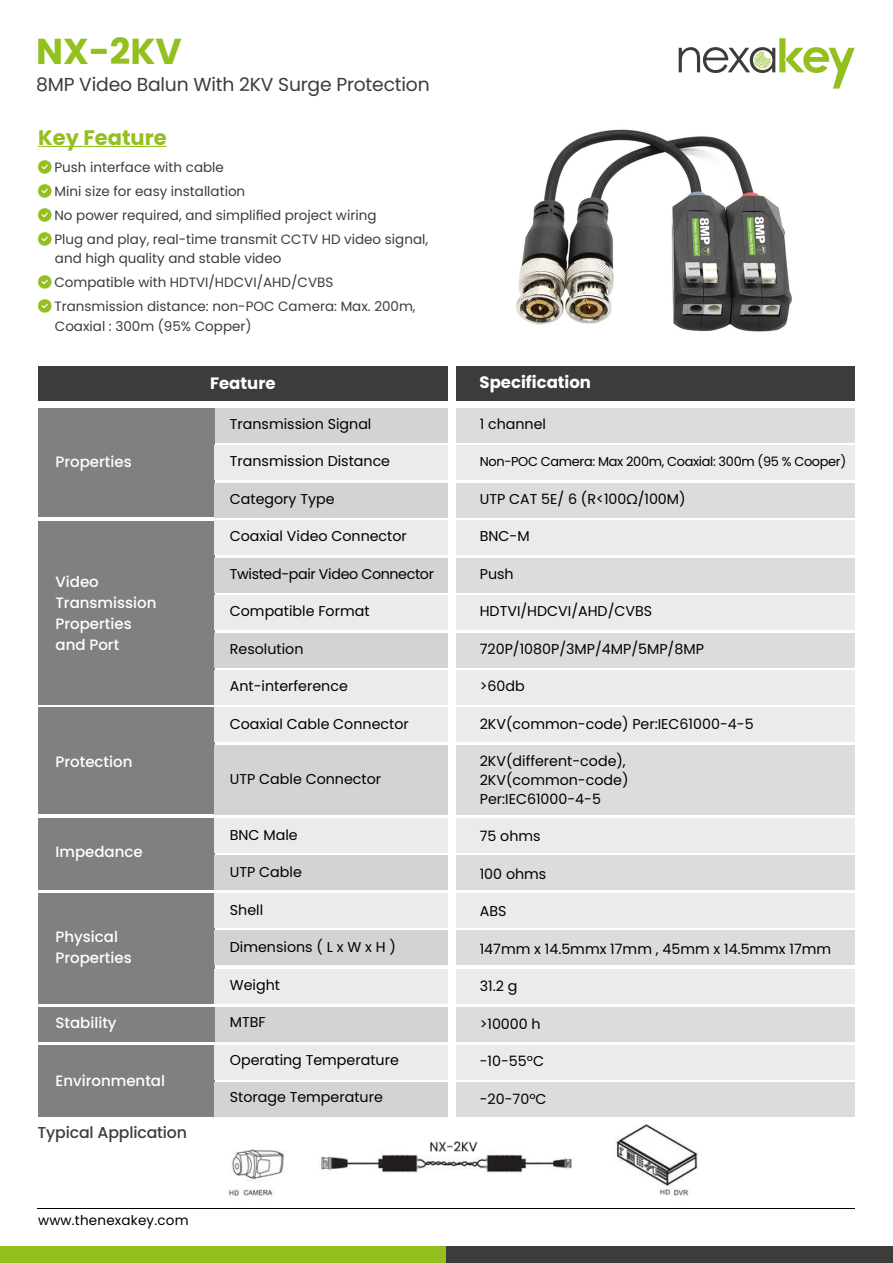
<style>
.page{position:relative;width:893px;height:1263px;background:#fff}
.page>*{position:absolute;margin:0;border:0;box-sizing:border-box;transform-origin:0 0}
.t1{font:700 36px "Poppins";color:#93c01f}
.t2{font:700 21px "Poppins";color:#93c01f}
.t3{font:18.75px "Poppins";letter-spacing:-.01em;color:#3c3c3b}
.t4{font:700 16.5px "Poppins";color:#fff}
.t5{font:500 15.75px "Poppins";letter-spacing:-.01em;color:#3c3c3b}
.t6{font:500 15px/21px "Poppins";color:#fff}
.t7{font:14.25px/18.8px "Poppins";color:#000}
.t8{font:14.25px "Poppins";letter-spacing:-.025em;color:#000}
.t9{font:13.5px/24px "Poppins";color:#3c3c3b}
.t10{font:13.5px "Poppins";letter-spacing:.015em;color:#000}
.t11{font:12.9px "Poppins";letter-spacing:-.025em;color:#000}
</style>
<div class="page">
<img style="left:516px;top:129px;width:276px;height:203px">
<hr style="left:38px;top:1208px;width:817px;height:1px;background:#000">
<svg style="left:679px;top:38px;width:176px;height:51px"></svg>
<div style="left:0;top:1247px;width:446px;height:16px;background:#93c01f"></div>
<div style="left:446px;top:1247px;width:447px;height:16px;background:#3c3c3b"></div>
<hr style="left:38px;top:146px;width:129px;height:1px;background:#93c01f">
<div style="left:38px;top:367px;width:410px;height:34px;background:#3c3c3b"></div>
<div style="left:457px;top:367px;width:398px;height:34px;background:#3c3c3b"></div>
<div style="left:214px;top:408px;width:234px;height:35px;background:#d3d3d3"></div>
<div style="left:38px;top:408px;width:176px;height:109px;background:#808080"></div>
<div style="left:38px;top:521px;width:176px;height:183px;background:#808080"></div>
<div style="left:38px;top:707px;width:176px;height:107px;background:#808080"></div>
<div style="left:38px;top:818px;width:176px;height:71px;background:#808080"></div>
<div style="left:457px;top:408px;width:398px;height:35px;background:#dcdcdc"></div>
<div style="left:214px;top:446px;width:234px;height:34px;background:#ebebeb"></div>
<div style="left:457px;top:446px;width:398px;height:34px;background:#ebebeb"></div>
<div style="left:214px;top:483px;width:234px;height:34px;background:#d3d3d3"></div>
<div style="left:457px;top:483px;width:398px;height:34px;background:#dcdcdc"></div>
<div style="left:214px;top:521px;width:234px;height:34px;background:#ebebeb"></div>
<div style="left:457px;top:521px;width:398px;height:34px;background:#ebebeb"></div>
<div style="left:214px;top:558px;width:234px;height:34px;background:#d3d3d3"></div>
<div style="left:457px;top:558px;width:398px;height:34px;background:#dcdcdc"></div>
<div style="left:214px;top:596px;width:234px;height:34px;background:#ebebeb"></div>
<div style="left:457px;top:596px;width:398px;height:34px;background:#ebebeb"></div>
<div style="left:214px;top:633px;width:234px;height:34px;background:#d3d3d3"></div>
<div style="left:457px;top:633px;width:398px;height:34px;background:#dcdcdc"></div>
<div style="left:214px;top:670px;width:234px;height:34px;background:#ebebeb"></div>
<div style="left:457px;top:670px;width:398px;height:34px;background:#ebebeb"></div>
<div style="left:214px;top:707px;width:234px;height:35px;background:#ebebeb"></div>
<div style="left:457px;top:707px;width:398px;height:35px;background:#ebebeb"></div>
<div style="left:214px;top:745px;width:234px;height:69px;background:#d3d3d3"></div>
<div style="left:457px;top:745px;width:398px;height:69px;background:#dcdcdc"></div>
<div style="left:214px;top:818px;width:234px;height:34px;background:#ebebeb"></div>
<div style="left:457px;top:818px;width:398px;height:34px;background:#ebebeb"></div>
<div style="left:214px;top:855px;width:234px;height:34px;background:#d3d3d3"></div>
<div style="left:457px;top:855px;width:398px;height:34px;background:#dcdcdc"></div>
<div style="left:38px;top:893px;width:176px;height:111px;background:#808080"></div>
<div style="left:214px;top:893px;width:234px;height:34px;background:#ebebeb"></div>
<div style="left:457px;top:893px;width:398px;height:34px;background:#ebebeb"></div>
<div style="left:214px;top:931px;width:234px;height:34px;background:#d3d3d3"></div>
<div style="left:457px;top:931px;width:398px;height:34px;background:#dcdcdc"></div>
<div style="left:214px;top:970px;width:234px;height:34px;background:#ebebeb"></div>
<div style="left:457px;top:970px;width:398px;height:34px;background:#ebebeb"></div>
<div style="left:214px;top:1007px;width:234px;height:34px;background:#d3d3d3"></div>
<div style="left:457px;top:1007px;width:398px;height:34px;background:#dcdcdc"></div>
<div style="left:38px;top:1007px;width:176px;height:34px;background:#808080"></div>
<div style="left:38px;top:1045px;width:176px;height:71px;background:#808080"></div>
<div style="left:214px;top:1045px;width:234px;height:34px;background:#ebebeb"></div>
<div style="left:457px;top:1045px;width:398px;height:34px;background:#ebebeb"></div>
<div style="left:214px;top:1082px;width:234px;height:34px;background:#d3d3d3"></div>
<div style="left:457px;top:1082px;width:398px;height:34px;background:#dcdcdc"></div>
<img style="left:229px;top:1124px;width:470px;height:74px">
<h1 class="t1" style="left:36px;top:30px;width:147px">NX-2KV</h1>
<h3 class="t3" style="left:36px;top:73px;width:395px">8MP Video Balun With 2KV Surge Protection</h3>
<h2 class="t2" style="left:38px;top:125px;width:130px">Key Feature</h2>
<p class="t9" style="left:54px;top:155px;width:375px">Push interface with cable<br>Mini size for easy installation<br>No power required, and simplified project wiring<br>Plug and play, real-time transmit CCTV HD video signal,</p>
<p class="t9" style="left:54px;top:247px;width:363px">and high quality and stable video<br>Compatible with HDTVI/HDCVI/AHD/CVBS<br>Transmission distance: non-POC Camera: Max. 200m,</p>
<p class="t9" style="left:55px;top:314px;width:198px">Coaxial : 300m (95% Copper)</p>
<p class="t6" style="left:56px;top:451px;width:78px">Properties</p>
<p class="t6" style="left:56px;top:571px;width:102px">Video<br>Transmission<br>Properties and Port</p>
<p class="t6" style="left:56px;top:751px;width:78px">Protection</p>
<p class="t6" style="left:56px;top:841px;width:89px">Impedance</p>
<p class="t6" style="left:56px;top:926px;width:78px">Physical<br>Properties</p>
<p class="t6" style="left:56px;top:1012px;width:63px">Stability</p>
<p class="t6" style="left:56px;top:1071px;width:111px">Environmental</p>
<p class="t5" style="left:38px;top:1123px;width:151px">Typical Application</p>
<p class="t4" style="left:210px;top:374px;width:67px">Feature</p>
<p class="t4" style="left:480px;top:373px;width:113px">Specification</p>
<p class="t7" style="left:230px;top:414px;width:143px">Transmission Signal</p>
<p class="t7" style="left:230px;top:452px;width:162px">Transmission Distance</p>
<p class="t7" style="left:230px;top:489px;width:106px">Category Type</p>
<p class="t7" style="left:230px;top:527px;width:179px">Coaxial Video Connector</p>
<p class="t8" style="left:230px;top:565px;width:206px">Twisted-pair Video Connector</p>
<p class="t7" style="left:230px;top:602px;width:141px">Compatible Format</p>
<p class="t7" style="left:230px;top:639px;width:75px">Resolution</p>
<p class="t7" style="left:230px;top:677px;width:120px">Ant-interference</p>
<p class="t7" style="left:230px;top:714px;width:180px">Coaxial Cable Connector</p>
<p class="t7" style="left:480px;top:414px;width:68px">1 channel</p>
<p class="t11" style="left:480px;top:454px;width:368px">Non-POC Camera: Max 200m, Coaxial: 300m (95 % Cooper)</p>
<p class="t7" style="left:480px;top:489px;width:207px">UTP CAT 5E/ 6 (R&lt;100Ω/100M)</p>
<p class="t7" style="left:480px;top:527px;width:51px">BNC-M</p>
<p class="t7" style="left:480px;top:564px;width:35px">Push</p>
<p class="t7" style="left:480px;top:602px;width:174px">HDTVI/HDCVI/AHD/CVBS</p>
<p class="t7" style="left:480px;top:639px;width:226px">720P/1080P/3MP/4MP/5MP/8MP</p>
<p class="t7" style="left:480px;top:677px;width:46px">&gt;60db</p>
<p class="t7" style="left:480px;top:714px;width:275px">2KV(common-code) Per:IEC61000-4-5</p>
<p class="t7" style="left:480px;top:752px;width:150px">2KV(different-code),<br>2KV(common-code)<br>Per:IEC61000-4-5</p>
<p class="t7" style="left:480px;top:827px;width:62px">75 ohms</p>
<p class="t7" style="left:480px;top:864px;width:68px">100 ohms</p>
<p class="t7" style="left:480px;top:902px;width:28px">ABS</p>
<p class="t7" style="left:480px;top:939px;width:353px">147mm x 14.5mmx 17mm , 45mm x 14.5mmx 17mm</p>
<p class="t7" style="left:480px;top:977px;width:39px">31.2 g</p>
<p class="t7" style="left:480px;top:1014px;width:62px">&gt;10000 h</p>
<p class="t7" style="left:480px;top:1052px;width:66px">-10-55ºC</p>
<p class="t7" style="left:480px;top:1089px;width:68px">-20-70ºC</p>
<p class="t7" style="left:230px;top:770px;width:153px">UTP Cable Connector</p>
<p class="t7" style="left:230px;top:825px;width:69px">BNC Male</p>
<p class="t7" style="left:230px;top:863px;width:73px">UTP Cable</p>
<p class="t7" style="left:230px;top:900px;width:35px">Shell</p>
<p class="t7" style="left:230px;top:938px;width:167px">Dimensions ( L x W x H )</p>
<p class="t7" style="left:230px;top:975px;width:52px">Weight</p>
<p class="t7" style="left:230px;top:1013px;width:37px">MTBF</p>
<p class="t7" style="left:230px;top:1050px;width:170px">Operating Temperature</p>
<p class="t7" style="left:230px;top:1088px;width:154px">Storage Temperature</p>
<p class="t10" style="left:38px;top:1212px;width:152px">www.thenexakey.com</p>
</div>
